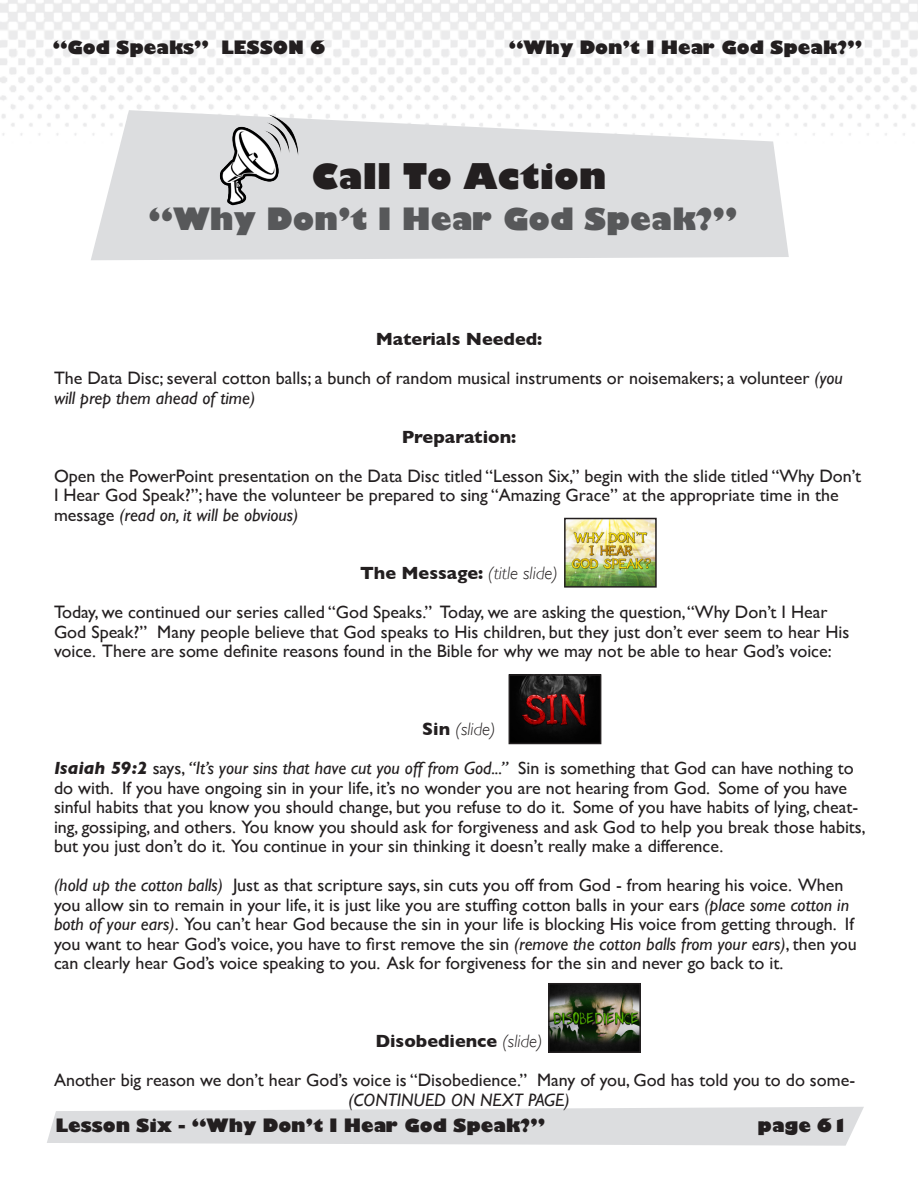
<style>
.page{position:relative;width:918px;height:1188px;background:#fff}
.page>*{position:absolute;margin:0;border:0;box-sizing:border-box;transform-origin:0 0}
.t1{font:800 34.5px "Gill Sans";color:#231f20}
.t2{font:800 30px "Gill Sans";color:#57585a}
.t3{font:18px/19.5px "Gill Sans";color:#231f20}
.t4{font:800 18px "Gill Sans";color:#231f20}
.t5{font:700 18px "Gill Sans";color:#231f20}
.t6{font:italic 300 18px "Gill Sans";color:#231f20}
.t7{font:italic 18px "Gill Sans";color:#231f20}
.s1{font-style:italic}
.s2{font-weight:700;font-style:normal}
.s3{font-weight:700;font-style:italic}
.s4{font-weight:300;font-style:italic}
</style>
<div class="page">
<img style="left:0;top:0;width:918px;height:136px">
<svg style="left:47px;top:1107px;width:817px;height:39px;background:#dfe0e2"></svg>
<svg style="left:91px;top:110px;width:698px;height:150px;fill:#dcdddf"></svg>
<img style="left:217px;top:113px;width:85px;height:94px">
<img style="left:567px;top:521px;width:87px;height:64px">
<div style="left:564px;top:518px;width:93px;height:70px;border:2px solid #231f20"></div>
<img style="left:512px;top:677px;width:86px;height:64px">
<div style="left:509px;top:674px;width:92px;height:70px;border:2px solid #231f20"></div>
<img style="left:551px;top:986px;width:87px;height:64px">
<div style="left:548px;top:983px;width:93px;height:70px;border:2px solid #231f20"></div>
<p class="t4" style="left:53px;top:33px;width:274px">“God Speaks” LESSON 6</p>
<p class="t4" style="left:509px;top:33px;width:355px">“Why Don’t I Hear God Speak?”</p>
<p class="t1" style="left:311px;top:150px;width:297px">Call To Action</p>
<p class="t2" style="left:148px;top:196px;width:591px">“Why Don’t I Hear God Speak?”</p>
<p class="t5" style="left:376px;top:325px;width:168px">Materials Needed:</p>
<p class="t3" style="left:54px;top:368px;width:791px">The Data Disc; several cotton balls; a bunch of random musical instruments or noisemakers; a volunteer <span class="s1">(you will prep them ahead of time)</span></p>
<p class="t5" style="left:402px;top:422px;width:116px">Preparation:</p>
<p class="t3" style="left:54px;top:466px;width:809px">Open the PowerPoint presentation on the Data Disc titled “Lesson Six,” begin with the slide titled “Why Don’t<br>I Hear God Speak?”; have the volunteer be prepared to sing “Amazing Grace” at the appropriate time in the message <span class="s1">(read on, it will be obvious)</span></p>
<p class="t6" style="left:360px;top:563px;width:199px"><span class="s2">The Message:</span> (title slide)</p>
<p class="t3" style="left:54px;top:602px;width:797px">Today, we continued our series called “God Speaks.” Today, we are asking the question, “Why Don’t I Hear<br>God Speak?” Many people believe that God speaks to His children, but they just don’t ever seem to hear His voice. There are some definite reasons found in the Bible for why we may not be able to hear God’s voice:</p>
<p class="t6" style="left:422px;top:719px;width:75px"><span class="s2">Sin</span> (slide)</p>
<p class="t3" style="left:54px;top:758px;width:813px"><span class="s3">Isaiah 59:2</span> says, <span class="s1">“It’s your sins that have cut you off from God...”</span> Sin is something that God can have nothing to do with. If you have ongoing sin in your life, it’s no wonder you are not hearing from God. Some of you have sinful habits that you know you should change, but you refuse to do it. Some of you have habits of lying, cheat&shy;ing, gossiping, and others. You know you should ask for forgiveness and ask God to help you break those habits, but you just don’t do it. You continue in your sin thinking it doesn’t really make a difference.</p>
<p class="t3" style="left:54px;top:875px;width:804px"><span class="s1">(hold up the cotton balls)</span> Just as that scripture says, sin cuts you off from God - from hearing his voice. When you allow sin to remain in your life, it is just like you are stuffing cotton balls in your ears <span class="s1">(place some cotton in both of your ears)</span>. You can’t hear God because the sin in your life is blocking His voice from getting through. If you want to hear God’s voice, you have to first remove the sin <span class="s1">(remove the cotton balls from your ears)</span>, then you can clearly hear God’s voice speaking to you. Ask for forgiveness for the sin and never go back to it.</p>
<p class="t5" style="left:375px;top:1027px;width:169px">Disobedience <span class="s4">(slide)</span></p>
<p class="t3" style="left:54px;top:1070px;width:803px">Another big reason we don’t hear God’s voice is “Disobedience.” Many of you, God has told you to do some-</p>
<p class="t7" style="left:348px;top:1089px;width:223px">(CONTINUED ON NEXT PAGE)</p>
<p class="t4" style="left:56px;top:1112px;width:491px">Lesson Six - “Why Don’t I Hear God Speak?”</p>
<p class="t4" style="left:758px;top:1112px;width:92px">page 61</p>
</div>
